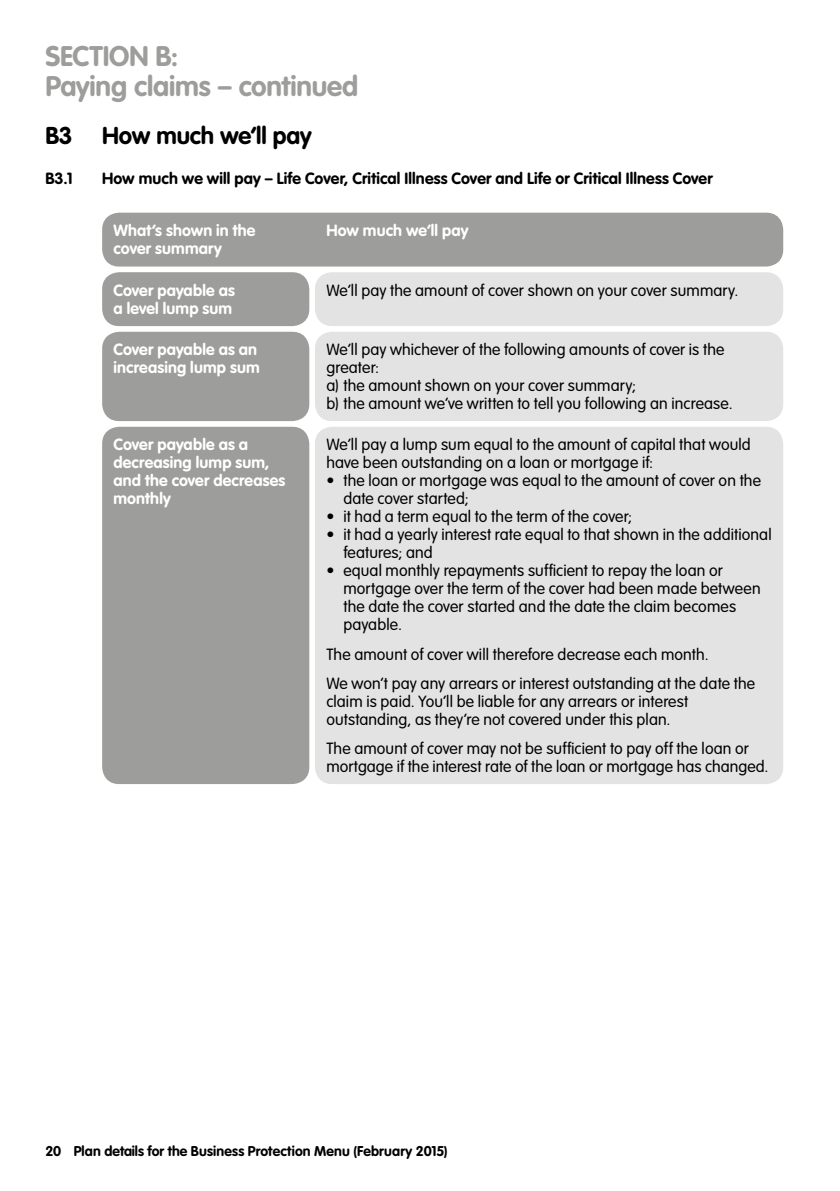
<style>
.page{position:relative;width:840px;height:1191px;background:#fff}
.page>*{position:absolute;margin:0;border:0;box-sizing:border-box;transform-origin:0 0}
.t1{font:700 28px/30px "VAG Rounded LT";letter-spacing:-.005em;color:#9d9d9c}
.t2{font:700 24px "VAG Rounded LT";letter-spacing:-.01em;color:#000}
.t3{font:300 16px/18px "VAG Rounded LT";letter-spacing:.01em;color:#000}
.t4{font:700 16px/18px "VAG Rounded LT";letter-spacing:.01em;color:#fff}
.t5{font:700 16px "VAG Rounded LT";letter-spacing:.01em;color:#000}
.t6{font:700 14px "VAG Rounded LT";letter-spacing:.01em;color:#000}
</style>
<div class="page">
<div style="left:102px;top:213px;width:680px;height:53px;background:#9d9d9c;border-radius:17px"></div>
<div style="left:315px;top:272px;width:467px;height:54px;background:#e3e3e3;border-radius:17px"></div>
<div style="left:315px;top:332px;width:467px;height:89px;background:#e3e3e3;border-radius:17px"></div>
<div style="left:315px;top:427px;width:467px;height:357px;background:#e3e3e3;border-radius:17px"></div>
<div style="left:102px;top:272px;width:207px;height:54px;background:#9d9d9c;border-radius:17px"></div>
<div style="left:102px;top:332px;width:207px;height:89px;background:#9d9d9c;border-radius:17px"></div>
<div style="left:102px;top:427px;width:207px;height:357px;background:#9d9d9c;border-radius:17px"></div>
<h1 class="t1" style="left:45px;top:43px;width:314px">SECTION B:<br>Paying claims – continued</h1>
<h2 class="t2" style="left:45px;top:122px;width:267px">B3 How much we’ll pay</h2>
<p class="t5" style="left:45px;top:169px;width:29px">B3.1</p>
<p class="t5" style="left:102px;top:169px;width:611px">How much we will pay – Life Cover, Critical Illness Cover and Life or Critical Illness Cover</p>
<p class="t4" style="left:113px;top:222px;width:143px">What’s shown in the cover summary</p>
<p class="t4" style="left:326px;top:222px;width:143px">How much we’ll pay</p>
<p class="t4" style="left:113px;top:281px;width:123px">Cover payable as a level lump sum</p>
<p class="t3" style="left:326px;top:282px;width:413px">We’ll pay the amount of cover shown on your cover summary.</p>
<p class="t4" style="left:113px;top:341px;width:148px">Cover payable as an increasing lump sum</p>
<p class="t3" style="left:326px;top:341px;width:407px">We’ll pay whichever of the following amounts of cover is the greater:<br>a) the amount shown on your cover summary;<br>b) the amount we’ve written to tell you following an increase.</p>
<p class="t4" style="left:113px;top:436px;width:173px">Cover payable as a decreasing lump sum, and the cover decreases monthly</p>
<p class="t3" style="left:326px;top:436px;width:426px">We’ll pay a lump sum equal to the amount of capital that would have been outstanding on a loan or mortgage if:</p>
<p class="t3" style="left:343px;top:472px;width:419px;text-indent:-17px">• the loan or mortgage was equal to the amount of cover on the date cover started;</p>
<p class="t3" style="left:326px;top:508px;width:307px">• it had a term equal to the term of the cover;</p>
<p class="t3" style="left:343px;top:526px;width:429px;text-indent:-17px">• it had a yearly interest rate equal to that shown in the additional features; and</p>
<p class="t3" style="left:343px;top:562px;width:418px;text-indent:-17px">• equal monthly repayments sufficient to repay the loan or mortgage over the term of the cover had been made between the date the cover started and the date the claim becomes payable.</p>
<p class="t3" style="left:326px;top:640px;width:430px;line-height:29.4px">The amount of cover will therefore decrease each month.<br>We won’t pay any arrears or interest outstanding at the date the</p>
<p class="t3" style="left:326px;top:693px;width:363px">claim is paid. You’ll be liable for any arrears or interest outstanding, as they’re not covered under this plan.</p>
<p class="t3" style="left:326px;top:740px;width:443px">The amount of cover may not be sufficient to pay off the loan or mortgage if the interest rate of the loan or mortgage has changed.</p>
<p class="t6" style="left:45px;top:1143px;width:403px">20 Plan details for the Business Protection Menu (February 2015)</p>
</div>
